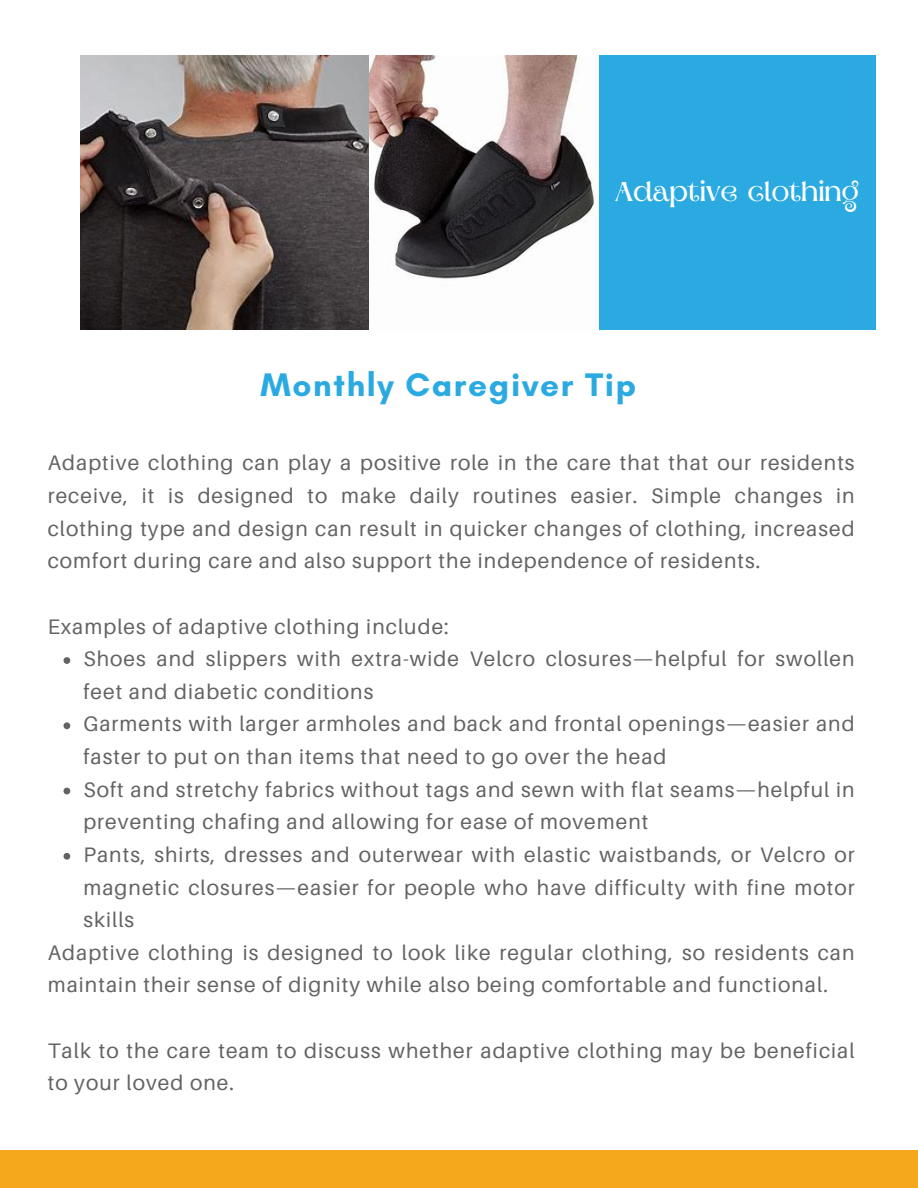
<style>
.page{position:relative;width:918px;height:1188px;background:#fff}
.page>*{position:absolute;margin:0;border:0;box-sizing:border-box;transform-origin:0 0}
.t1{font:700 33.3px "Glacial Indifference";letter-spacing:.05em;color:#2baae1}
.t2{font:27px "Aprila";color:#fff}
.t3{font:21px/32.7px "Aileron";letter-spacing:.05em;color:#636366}
</style>
<div class="page">
<div style="left:0;top:1150px;width:918px;height:38px;background:#f5a81c"></div>
<div style="left:598px;top:55px;width:278px;height:275px;background:#2baae1"></div>
<img style="left:80px;top:55px;width:514px;height:275px">
<svg style="left:64px;top:657px;width:6px;height:7px"></svg>
<svg style="left:64px;top:722px;width:6px;height:7px"></svg>
<svg style="left:64px;top:788px;width:6px;height:6px"></svg>
<svg style="left:64px;top:853px;width:6px;height:7px"></svg>
<p class="t2" style="left:615px;top:180px;width:245px">Adaptive clothing</p>
<p class="t1" style="left:261px;top:364px;width:377px">Monthly Caregiver Tip</p>
<p class="t3" style="left:48px;top:446px;width:808px;text-align:justify">Adaptive clothing can play a positive role in the care that that our residents receive, it is designed to make daily routines easier. Simple changes in clothing type and design can result in quicker changes of clothing, increased comfort during care and also support the independence of residents.</p>
<p class="t3" style="left:48px;top:609px;width:403px">Examples of adaptive clothing include:</p>
<p class="t3" style="left:83px;top:642px;width:773px">Shoes and slippers with extra-wide Velcro closures—helpful for swollen feet and diabetic conditions</p>
<p class="t3" style="left:83px;top:707px;width:773px">Garments with larger armholes and back and frontal openings—easier and faster to put on than items that need to go over the head</p>
<p class="t3" style="left:83px;top:773px;width:773px">Soft and stretchy fabrics without tags and sewn with flat seams—helpful in preventing chafing and allowing for ease of movement</p>
<p class="t3" style="left:83px;top:838px;width:773px;text-align:justify">Pants, shirts, dresses and outerwear with elastic waistbands, or Velcro or magnetic closures—easier for people who have difficulty with fine motor skills</p>
<p class="t3" style="left:48px;top:936px;width:808px">Adaptive clothing is designed to look like regular clothing, so residents can maintain their sense of dignity while also being comfortable and functional.</p>
<p class="t3" style="left:48px;top:1034px;width:808px">Talk to the care team to discuss whether adaptive clothing may be beneficial to your loved one.</p>
</div>
